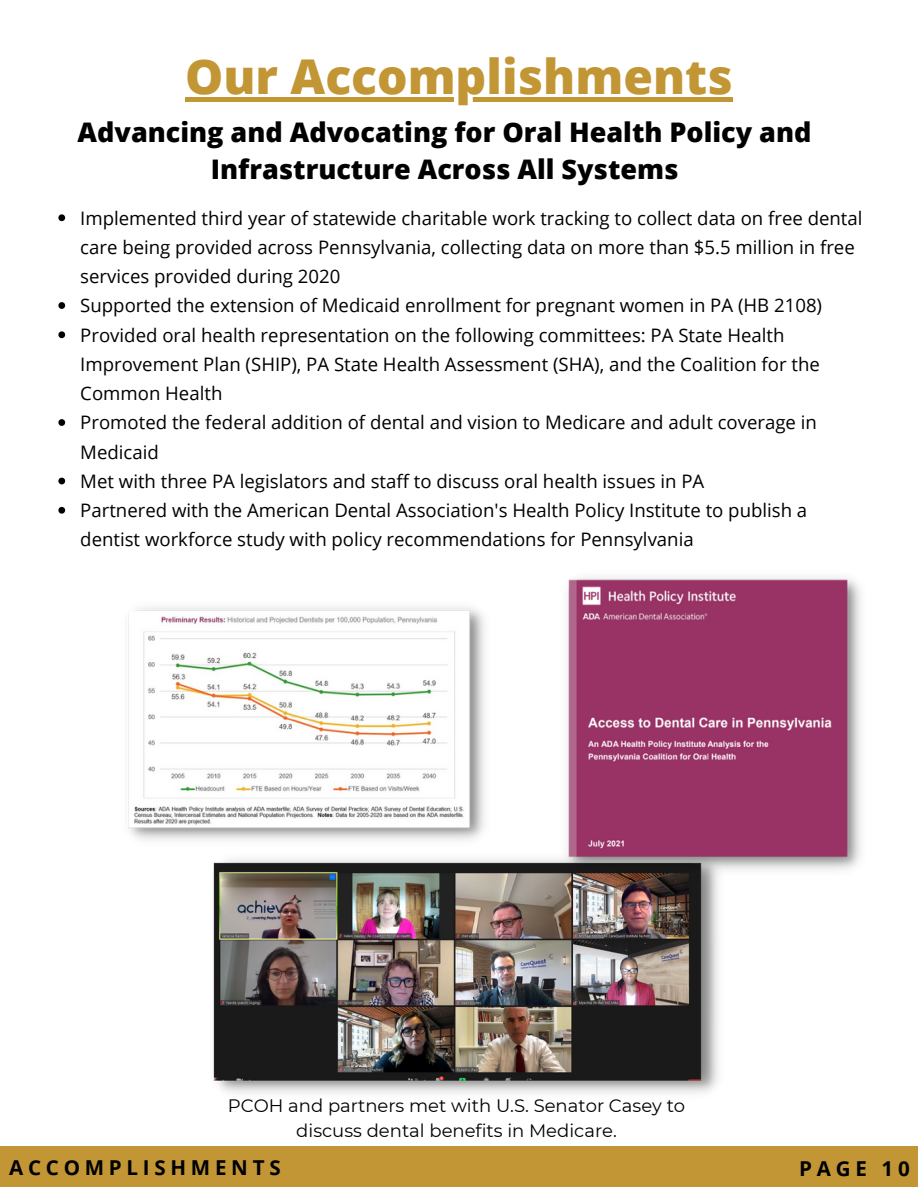
<style>
.page{position:relative;width:918px;height:1188px;background:#fff}
.page>*{position:absolute;margin:0;border:0;box-sizing:border-box;transform-origin:0 0}
.t1{font:800 48px "Open Sans";color:#c29635}
.t2{font:800 27px/37.2px "Open Sans";color:#000;text-align:center}
.t3{font:700 20.55px "Open Sans";letter-spacing:.23em;color:#000}
.t4{font:18.6px/29.2px "Open Sans";color:#000}
.t5{font:18px/24.8px "Montserrat";color:#000;text-align:center}
</style>
<div class="page">
<img style="left:213px;top:859px;width:506px;height:234px">
<img style="left:560px;top:577px;width:301px;height:302px">
<img style="left:128px;top:607px;width:357px;height:234px">
<div style="left:185px;top:97px;width:548px;height:5px;background:#c29635"></div>
<svg style="left:58px;top:214px;width:7px;height:7px"></svg>
<svg style="left:58px;top:302px;width:7px;height:7px"></svg>
<svg style="left:58px;top:331px;width:7px;height:7px"></svg>
<svg style="left:58px;top:419px;width:7px;height:7px"></svg>
<svg style="left:58px;top:478px;width:7px;height:6px"></svg>
<svg style="left:58px;top:507px;width:7px;height:7px"></svg>
<div style="left:0;top:1147px;width:918px;height:40px;background:#c29635"></div>
<p class="t1" style="left:185px;top:43px;width:549px">Our Accomplishments</p>
<p class="t2" style="left:78px;top:113px;width:735px">Advancing and Advocating for Oral Health Policy and<br>Infrastructure Across All Systems</p>
<p class="t4" style="left:80px;top:203px;width:784px">Implemented third year of statewide charitable work tracking to collect data on free dental care being provided across Pennsylvania, collecting data on more than $5.5 million in free services provided during 2020</p>
<p class="t4" style="left:80px;top:290px;width:743px">Supported the extension of Medicaid enrollment for pregnant women in PA (HB 2108)</p>
<p class="t4" style="left:80px;top:320px;width:741px">Provided oral health representation on the following committees: PA State Health<br>Improvement Plan (SHIP), PA State Health Assessment (SHA), and the Coalition for the<br>Common Health</p>
<p class="t4" style="left:80px;top:407px;width:738px">Promoted the federal addition of dental and vision to Medicare and adult coverage in<br>Medicaid</p>
<p class="t4" style="left:80px;top:466px;width:626px">Met with three PA legislators and staff to discuss oral health issues in PA</p>
<p class="t4" style="left:80px;top:495px;width:728px">Partnered with the American Dental Association's Health Policy Institute to publish a dentist workforce study with policy recommendations for Pennsylvania</p>
<p class="t5" style="left:228px;top:1094px;width:459px">PCOH and partners met with U.S. Senator Casey to discuss dental benefits in Medicare.</p>
<p class="t3" style="left:9px;top:1153px;width:273px">ACCOMPLISHMENTS</p>
<p class="t3" style="left:799px;top:1154px;width:112px">PAGE 10</p>
</div>
